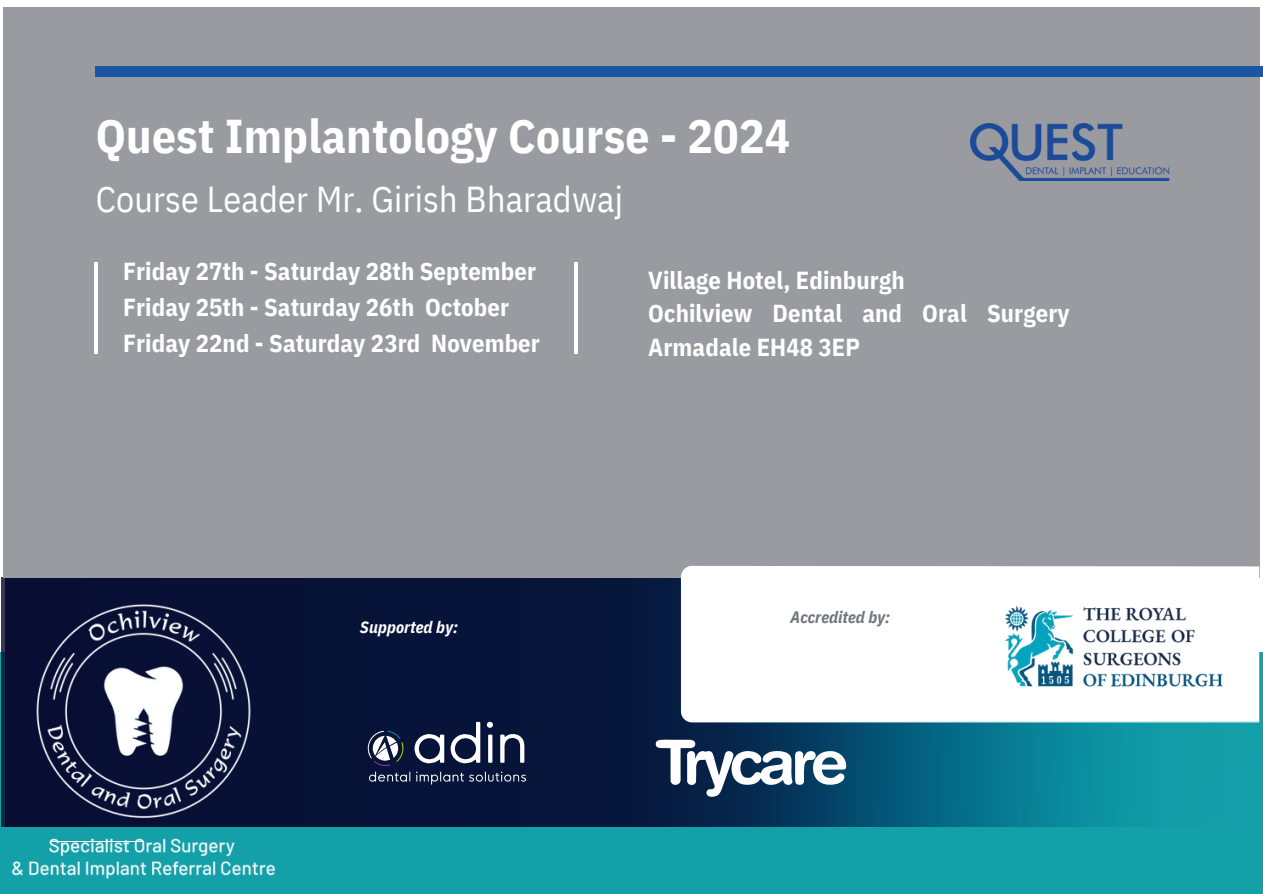
<style>
.page{position:relative;width:1263px;height:894px;background:#fff}
.page>*{position:absolute;margin:0;border:0;box-sizing:border-box;transform-origin:0 0}
.t1{font:700 47.25px "IBM Plex Sans Cond";letter-spacing:.005em;color:#fff}
.t2{font:36px "IBM Plex Sans Cond";letter-spacing:.005em;color:#fff}
.t3{font:700 24.6px/36px "IBM Plex Sans Cond";letter-spacing:.005em;color:#fff}
.t4{font:italic 700 16.5px "IBM Plex Sans Cond";letter-spacing:.005em;color:#70777f}
.t5{font:italic 700 16.5px "IBM Plex Sans Cond";letter-spacing:.005em;color:#fff}
</style>
<div class="page">
<div style="left:0;top:652px;width:1262px;height:241px;background:#14a0a9"></div>
<img style="left:1px;top:577px;width:1259px;height:249px">
<div style="left:4px;top:7px;width:1255px;height:570px;background:#9a9ba1"></div>
<div style="left:681px;top:566px;width:578px;height:156px;background:#fff"></div>
<div style="left:96px;top:66px;width:1167px;height:11px;background:#1a57a2"></div>
<svg style="left:656px;top:739px;width:190px;height:57px;background:#5f7890"></svg>
<img style="left:970px;top:123px;width:199px;height:58px">
<img style="left:989px;top:577px;width:253px;height:137px">
<hr style="left:95px;top:263px;width:3px;height:91px;background:#fff">
<hr style="left:574px;top:263px;width:3px;height:91px;background:#fff">
<svg style="left:369px;top:771px;width:41px;height:10px"></svg>
<svg style="left:416px;top:771px;width:110px;height:13px"></svg>
<svg style="left:415px;top:733px;width:29px;height:30px"></svg>
<svg style="left:451px;top:721px;width:29px;height:42px"></svg>
<svg style="left:487px;top:721px;width:6px;height:6px"></svg>
<svg style="left:488px;top:734px;width:4px;height:28px"></svg>
<svg style="left:500px;top:733px;width:24px;height:29px"></svg>
<svg style="left:368px;top:730px;width:35px;height:35px"></svg>
<img style="left:12px;top:604px;width:263px;height:273px">
<h3 class="t1" style="left:96px;top:104px;width:696px">Quest Implantology Course - 2024</h3>
<p class="t2" style="left:96px;top:175px;width:529px">Course Leader Mr. Girish Bharadwaj</p>
<p class="t3" style="left:123px;top:253px;width:418px">Friday 27th - Saturday 28th September<br>Friday 25th - Saturday 26th October<br>Friday 22nd - Saturday 23rd November</p>
<p class="t3" style="left:648px;top:262px;width:423px;line-height:33.8px">Village Hotel, Edinburgh<br>Ochilview Dental and Oral Surgery<br>Armadale EH48 3EP</p>
<p class="t5" style="left:360px;top:616px;width:99px">Supported by:</p>
<p class="t4" style="left:790px;top:606px;width:101px">Accredited by:</p>
</div>
